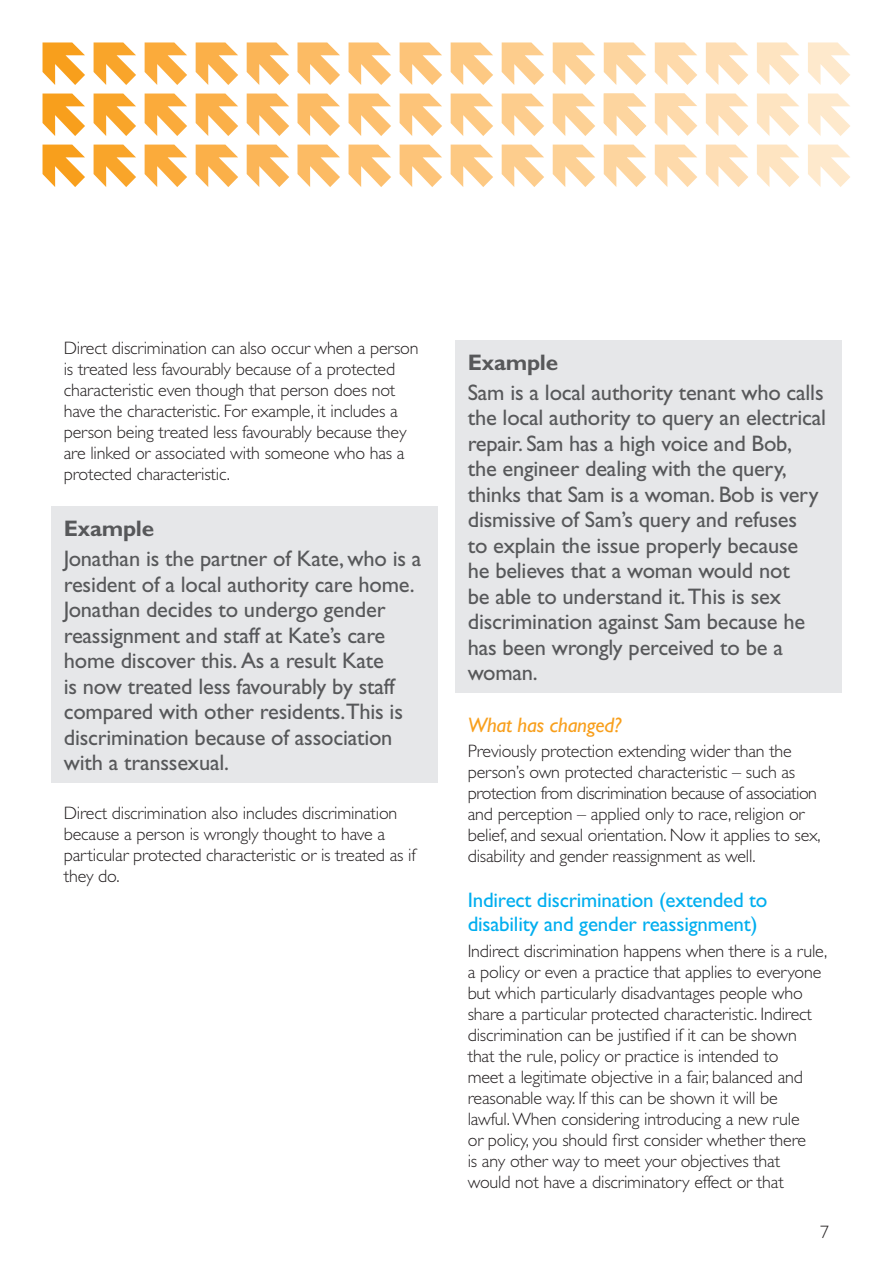
<style>
.page{position:relative;width:893px;height:1263px;background:#fff}
.page>*{position:absolute;margin:0;border:0;box-sizing:border-box;transform-origin:0 0}
.t1{font:22.5px/25.5px "Gill Sans";letter-spacing:-.01em;color:#57585a}
.t2{font:700 22.5px "Gill Sans";letter-spacing:-.01em;color:#57585a}
.t3{font:21px/24px "Gill Sans";letter-spacing:-.01em;color:#00aeef}
.t4{font:italic 21px "Gill Sans";letter-spacing:-.01em;color:#f89f1c}
.t5{font:300 18px/21px "Gill Sans";letter-spacing:-.01em;color:#231f20}
</style>
<div class="page">
<div style="left:455px;top:340px;width:387px;height:353px;background:#e6e7e9"></div>
<div style="left:51px;top:507px;width:387px;height:276px;background:#e6e7e9"></div>
<svg style="left:297px;top:42px;width:43px;height:43px"></svg>
<svg style="left:297px;top:94px;width:43px;height:42px"></svg>
<svg style="left:297px;top:145px;width:43px;height:42px"></svg>
<svg style="left:349px;top:42px;width:42px;height:43px"></svg>
<svg style="left:349px;top:94px;width:42px;height:42px"></svg>
<svg style="left:349px;top:145px;width:42px;height:42px"></svg>
<svg style="left:400px;top:42px;width:42px;height:43px"></svg>
<svg style="left:400px;top:94px;width:42px;height:42px"></svg>
<svg style="left:400px;top:145px;width:42px;height:42px"></svg>
<svg style="left:451px;top:42px;width:42px;height:43px"></svg>
<svg style="left:451px;top:94px;width:42px;height:42px"></svg>
<svg style="left:451px;top:145px;width:42px;height:42px"></svg>
<svg style="left:502px;top:42px;width:42px;height:43px"></svg>
<svg style="left:502px;top:94px;width:42px;height:42px"></svg>
<svg style="left:502px;top:145px;width:42px;height:42px"></svg>
<svg style="left:553px;top:42px;width:42px;height:43px"></svg>
<svg style="left:553px;top:94px;width:42px;height:42px"></svg>
<svg style="left:553px;top:145px;width:42px;height:42px"></svg>
<svg style="left:604px;top:42px;width:42px;height:43px"></svg>
<svg style="left:604px;top:145px;width:42px;height:42px"></svg>
<svg style="left:655px;top:42px;width:42px;height:43px"></svg>
<svg style="left:655px;top:145px;width:42px;height:42px"></svg>
<svg style="left:706px;top:42px;width:42px;height:43px"></svg>
<svg style="left:706px;top:94px;width:42px;height:42px"></svg>
<svg style="left:706px;top:145px;width:42px;height:42px"></svg>
<svg style="left:757px;top:42px;width:42px;height:43px"></svg>
<svg style="left:757px;top:94px;width:42px;height:42px"></svg>
<svg style="left:757px;top:145px;width:42px;height:42px"></svg>
<svg style="left:808px;top:42px;width:42px;height:43px"></svg>
<svg style="left:808px;top:94px;width:42px;height:42px"></svg>
<svg style="left:808px;top:145px;width:42px;height:42px"></svg>
<svg style="left:43px;top:42px;width:42px;height:43px"></svg>
<svg style="left:43px;top:94px;width:42px;height:42px"></svg>
<svg style="left:43px;top:145px;width:42px;height:42px"></svg>
<svg style="left:94px;top:42px;width:42px;height:43px"></svg>
<svg style="left:94px;top:94px;width:42px;height:42px"></svg>
<svg style="left:94px;top:145px;width:42px;height:42px"></svg>
<svg style="left:145px;top:42px;width:42px;height:43px"></svg>
<svg style="left:145px;top:94px;width:42px;height:42px"></svg>
<svg style="left:145px;top:145px;width:42px;height:42px"></svg>
<svg style="left:196px;top:42px;width:42px;height:43px"></svg>
<svg style="left:196px;top:94px;width:42px;height:42px"></svg>
<svg style="left:196px;top:145px;width:42px;height:42px"></svg>
<svg style="left:247px;top:42px;width:42px;height:43px"></svg>
<svg style="left:247px;top:94px;width:42px;height:42px"></svg>
<svg style="left:247px;top:145px;width:42px;height:42px"></svg>
<svg style="left:604px;top:94px;width:42px;height:42px"></svg>
<svg style="left:655px;top:93px;width:42px;height:43px"></svg>
<p class="t5" style="left:64px;top:337px;width:356px">Direct discrimination can also occur when a person is treated less favourably because of a protected characteristic even though that person does not have the characteristic. For example, it includes a person being treated less favourably because they are linked or associated with someone who has a protected characteristic.</p>
<h3 class="t2" style="left:64px;top:515px;width:92px">Example</h3>
<p class="t1" style="left:64px;top:546px;width:359px">Jonathan is the partner of Kate, who is a resident of a local authority care home.<br>Jonathan decides to undergo gender reassignment and staff at Kate’s care home discover this. As a result Kate<br>is now treated less favourably by staff compared with other residents.This is discrimination because of association with a transsexual.</p>
<p class="t5" style="left:64px;top:803px;width:355px">Direct discrimination also includes discrimination because a person is wrongly thought to have a particular protected characteristic or is treated as if they do.</p>
<h3 class="t2" style="left:468px;top:349px;width:92px">Example</h3>
<p class="t1" style="left:468px;top:380px;width:360px">Sam is a local authority tenant who calls the local authority to query an electrical repair. Sam has a high voice and Bob, the engineer dealing with the query, thinks that Sam is a woman. Bob is very dismissive of Sam’s query and refuses<br>to explain the issue properly because<br>he believes that a woman would not<br>be able to understand it.This is sex discrimination against Sam because he has been wrongly perceived to be a woman.</p>
<h3 class="t4" style="left:468px;top:713px;width:155px">What has changed?</h3>
<p class="t5" style="left:468px;top:741px;width:354px">Previously protection extending wider than the person’s own protected characteristic – such as protection from discrimination because of association and perception – applied only to race, religion or belief, and sexual orientation. Now it applies to sex, disability and gender reassignment as well.</p>
<h2 class="t3" style="left:468px;top:888px;width:301px">Indirect discrimination (extended to disability and gender reassignment)</h2>
<p class="t5" style="left:468px;top:940px;width:361px">Indirect discrimination happens when there is a rule, a policy or even a practice that applies to everyone but which particularly disadvantages people who share a particular protected characteristic. Indirect discrimination can be justified if it can be shown that the rule, policy or practice is intended to<br>meet a legitimate objective in a fair, balanced and reasonable way. If this can be shown it will be<br>lawful. When considering introducing a new rule<br>or policy, you should first consider whether there<br>is any other way to meet your objectives that would not have a discriminatory effect or that</p>
<p class="t5" style="left:820px;top:1222px;width:10px">7</p>
</div>
